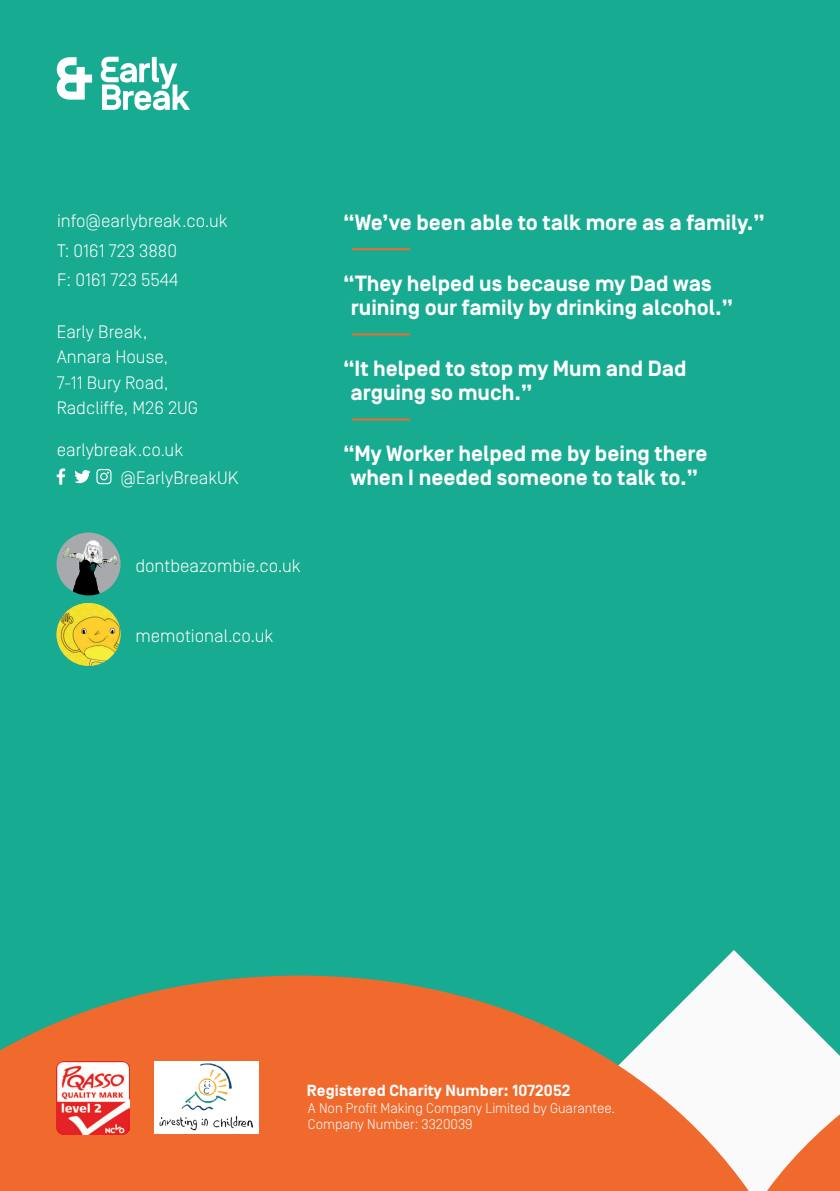
<style>
.page{position:relative;width:840px;height:1191px;background:#fff}
.page>*{position:absolute;margin:0;border:0;box-sizing:border-box;transform-origin:0 0}
.t1{font:700 22px/24px "Simplon Norm";color:#fff}
.t2{font:300 18px/25.4px "Simplon Norm";color:#fff}
.t3{font:700 16px "Simplon Norm";letter-spacing:.01em;color:#fff}
.t4{font:300 14px/16px "Simplon Norm";color:#fff}
</style>
<div class="page">
<div style="left:0;top:0;width:839px;height:1191px;background:#17ab91"></div>
<svg style="left:709px;top:950px;width:50px;height:25px"></svg>
<svg style="left:0;top:975px;width:839px;height:216px;background:#d58c5f"></svg>
<svg style="left:101px;top:57px;width:89px;height:53px"></svg>
<svg style="left:57px;top:57px;width:35px;height:43px"></svg>
<img style="left:57px;top:1061px;width:73px;height:73px">
<img style="left:155px;top:1061px;width:103px;height:73px">
<hr style="left:351px;top:248px;width:59px;height:2px;background:#f06a2e">
<hr style="left:351px;top:333px;width:59px;height:2px;background:#f06a2e">
<hr style="left:351px;top:418px;width:59px;height:2px;background:#f06a2e">
<img style="left:56px;top:532px;width:64px;height:63px;border-radius:32px">
<img style="left:56px;top:603px;width:64px;height:63px;border-radius:32px">
<svg style="left:74px;top:469px;width:37px;height:15px"></svg>
<svg style="left:57px;top:468px;width:8px;height:17px"></svg>
<p class="t2" style="left:57px;top:206px;width:172px;line-height:29.4px">info@earlybreak.co.uk<br>T: 0161 723 3880<br>F: 0161 723 5544</p>
<p class="t2" style="left:57px;top:319px;width:143px">Early Break,<br>Annara House,<br>7-11 Bury Road,<br>Radcliffe, M26 2UG</p>
<p class="t2" style="left:57px;top:437px;width:128px">earlybreak.co.uk</p>
<p class="t2" style="left:120px;top:465px;width:120px">@EarlyBreakUK</p>
<p class="t2" style="left:135px;top:553px;width:167px">dontbeazombie.co.uk</p>
<p class="t2" style="left:135px;top:624px;width:139px">memotional.co.uk</p>
<p class="t1" style="left:343px;top:212px;width:422px">“We’ve been able to talk more as a family.”</p>
<p class="t1" style="left:350px;top:272px;width:383px;text-indent:-7px">“They helped us because my Dad was ruining our family by drinking alcohol.”</p>
<p class="t1" style="left:350px;top:357px;width:337px;text-indent:-7px">“It helped to stop my Mum and Dad arguing so much.”</p>
<p class="t1" style="left:343px;top:443px;width:365px;text-align:center">“My Worker helped me by being there when I needed someone to talk to.”</p>
<p class="t3" style="left:307px;top:1082px;width:265px">Registered Charity Number: 1072052</p>
<p class="t4" style="left:308px;top:1100px;width:308px">A Non Profit Making Company Limited by Guarantee.<br>Company Number: 3320039</p>
</div>
